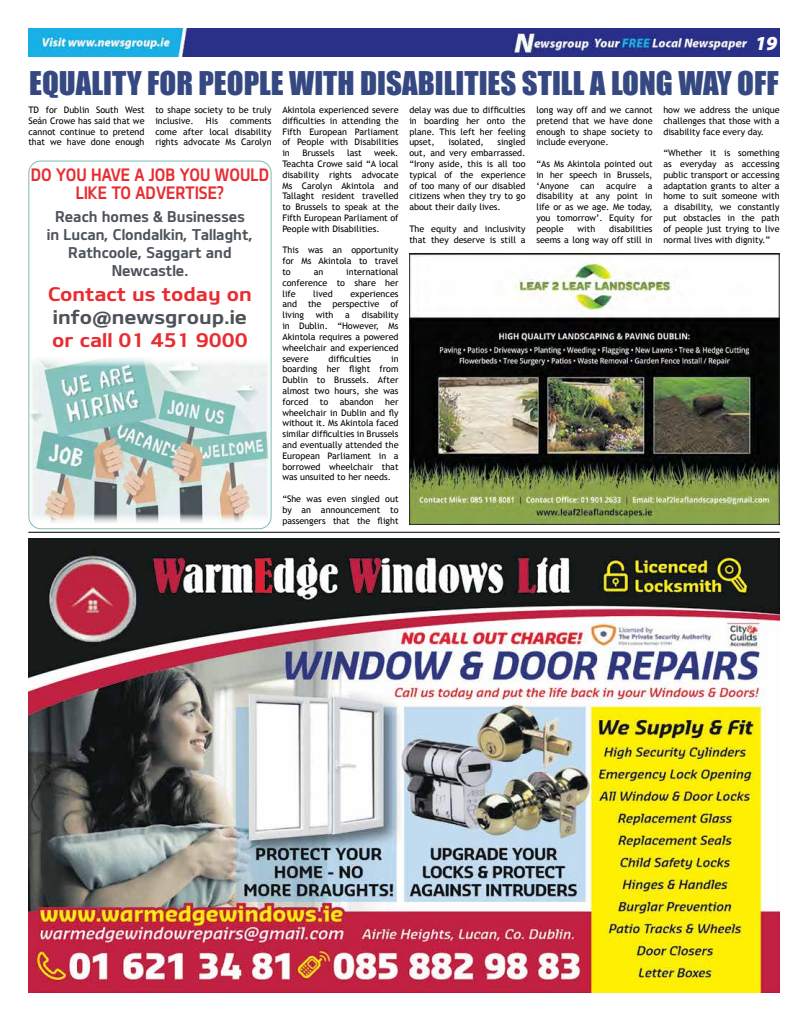
<style>
.page{position:relative;width:808px;height:1021px;background:#fff}
.page>*{position:absolute;margin:0;border:0;box-sizing:border-box;transform-origin:0 0}
.t1{font:30px "Impact";color:#354881}
.t2{font:20px "Impact";color:#fff}
.t3{font:19px "Design KOTFB";color:#e82d32;scale:1.14 1}
.t4{font:19px "Design KOTFB";color:#4d5258;scale:1.14 1}
.t5{font:17.2px/18px "Design KOTFB";color:#e82d32;text-align:center;scale:.9 1}
.t6{font:15px/18px "Design KOTFB";color:#4d535a;text-align:center}
.t7{font:9px/10.8px "Trebuchet MS";color:#000;text-align:justify}
.s1{font-family:"Myriad Pro";font-weight:900;font-style:italic}
</style>
<div class="page">
<img style="left:28px;top:28px;width:752px;height:29px">
<img style="left:409px;top:254px;width:371px;height:270px">
<hr style="left:28px;top:531px;width:752px;height:1px;background:#000">
<img style="left:28px;top:539px;width:752px;height:453px">
<img style="left:28px;top:358px;width:242px;height:166px">
<div style="left:28px;top:160px;width:244px;height:369px;border:1px solid #7dbcb3;border-radius:12px"></div>
<h2 class="t2" style="left:753px;top:27px;width:26px">03<span class="s1">19</span></h2>
<h1 class="t1" style="left:29px;top:60px;width:751px">EQUALITY FOR PEOPLE WITH DISABILITIES STILL A LONG WAY OFF</h1>
<p class="t7" style="left:28px;top:104px;width:118px">TD for Dublin South West Seán Crowe has said that we cannot continue to pretend that we have done enough</p>
<p class="t7" style="left:155px;top:104px;width:118px">to shape society to be truly inclusive.</p>
<p class="t7" style="left:409px;top:104px;width:118px">delay was due to difficulties in boarding her onto the plane. This left her feeling upset,</p>
<p class="t7" style="left:663px;top:104px;width:118px">how we address the unique challenges that those with a disability face every day.</p>
<p class="t7" style="left:663px;top:148px;width:118px">“Whether it is something as everyday as accessing public transport or accessing adaptation grants to alter a home to suit someone with a disability, we constantly put obstacles in the path of people just trying to live normal lives with dignity.”</p>
<p class="t7" style="left:155px;top:115px;width:118px;text-indent:75px">comments come after local disability rights advocate Ms Carolyn</p>
<p class="t7" style="left:282px;top:104px;width:118px">Akintola experienced severe difficulties in attending the Fifth European Parliament of People with Disabilities in</p>
<p class="t7" style="left:536px;top:104px;width:118px">long way off and we cannot pretend that we have done enough to shape society to include everyone.</p>
<p class="t7" style="left:536px;top:158px;width:118px">“As Ms Akintola pointed out in her speech in Brussels, ‘Anyone</p>
<p class="t7" style="left:206px;top:115px;width:14px">His</p>
<p class="t7" style="left:409px;top:137px;width:118px;text-indent:88px">singled out, and very embarrassed. “Irony aside, this is all too typical of the experience of too many of our disabled citizens when they try to go about their daily lives.</p>
<p class="t7" style="left:409px;top:223px;width:118px">The equity and inclusivity that they deserve is still a</p>
<p class="t7" style="left:448px;top:137px;width:37px">isolated,</p>
<p class="t7" style="left:282px;top:148px;width:118px;text-indent:92px">week.<br>Teachta Crowe said “A local disability rights advocate Ms Carolyn Akintola and Tallaght resident travelled to Brussels to speak at the Fifth European Parliament of People with Disabilities.</p>
<p class="t7" style="left:282px;top:245px;width:118px">This was an opportunity for Ms Akintola to travel to</p>
<p class="t7" style="left:302px;top:148px;width:34px">Brussels</p>
<p class="t7" style="left:347px;top:148px;width:16px">last</p>
<h3 class="t5" style="left:31px;top:165px;width:266px">DO YOU HAVE A JOB YOU WOULD<br>LIKE TO ADVERTISE?</h3>
<h3 class="t6" style="left:47px;top:207px;width:208px">Reach homes &amp; Businesses<br>in Lucan, Clondalkin, Tallaght,<br>Rathcoole, Saggart and<br>Newcastle.</h3>
<h3 class="t3" style="left:48px;top:282px;width:180px">Contact us today on</h3>
<h3 class="t4" style="left:53px;top:305px;width:172px">info@newsgroup.ie</h3>
<h3 class="t3" style="left:52px;top:328px;width:173px">or call 01 451 9000</h3>
<p class="t7" style="left:580px;top:180px;width:16px">can</p>
<p class="t7" style="left:606px;top:180px;width:32px">acquire</p>
<p class="t7" style="left:536px;top:180px;width:118px;text-indent:111px">a disability at any point in life or as we age. Me today, you tomorrow’. Equity for people</p>
<p class="t7" style="left:536px;top:223px;width:118px;text-align:right">disabilities<br>seems a long way off still in</p>
<p class="t7" style="left:577px;top:223px;width:19px">with</p>
<p class="t7" style="left:282px;top:266px;width:118px;text-indent:64px">international conference to share her life</p>
<p class="t7" style="left:314px;top:266px;width:11px">an</p>
<p class="t7" style="left:313px;top:288px;width:21px">lived</p>
<p class="t7" style="left:282px;top:288px;width:118px;text-indent:68px">experiences and the perspective of living</p>
<p class="t7" style="left:282px;top:310px;width:118px;text-indent:79px">disability in Dublin. “However, Ms Akintola requires a powered wheelchair and experienced severe</p>
<p class="t7" style="left:316px;top:310px;width:19px">with</p>
<p class="t7" style="left:345px;top:310px;width:6px">a</p>
<p class="t7" style="left:328px;top:353px;width:44px">difficulties</p>
<p class="t7" style="left:282px;top:353px;width:118px;text-indent:109px">in boarding her flight from Dublin to Brussels. After almost two hours, she was forced</p>
<p class="t7" style="left:282px;top:396px;width:118px;text-indent:103px">her wheelchair in Dublin and fly without it. Ms Akintola faced similar difficulties in Brussels and eventually attended the European Parliament in a borrowed wheelchair that was unsuited to her needs.</p>
<p class="t7" style="left:282px;top:493px;width:118px">“She was even singled out by an announcement to passengers that the flight</p>
<p class="t7" style="left:320px;top:396px;width:10px">to</p>
<p class="t7" style="left:340px;top:396px;width:36px">abandon</p>
</div>
